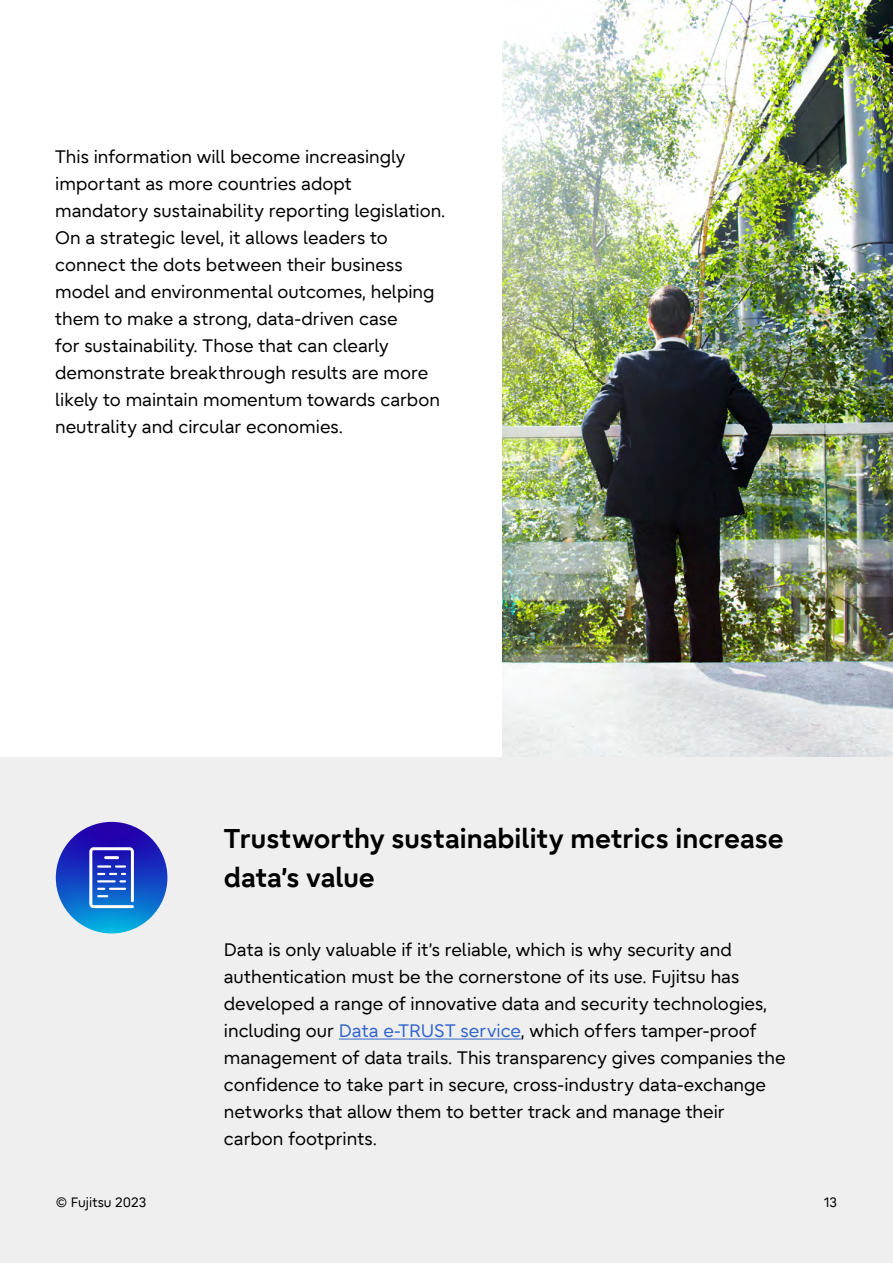
<style>
.page{position:relative;width:893px;height:1263px;background:#fff}
.page>*{position:absolute;margin:0;border:0;box-sizing:border-box;transform-origin:0 0}
.t1{font:700 27px/39px "Fujitsu Infinity Pro";color:#000}
.t2{font:18px/27px "Fujitsu Infinity Pro";color:#000}
.t3{font:13.5px "Fujitsu Infinity Pro";color:#000}
.s1{color:#36c}
</style>
<div class="page">
<img style="left:502px;top:0;width:391px;height:758px">
<div style="left:0;top:758px;width:893px;height:505px;background:#efefef"></div>
<img style="left:56px;top:822px;width:111px;height:111px;border-radius:56px">
<svg style="left:89px;top:847px;width:45px;height:61px"></svg>
<hr style="left:339px;top:1038px;width:182px;height:1px;background:#36c">
<p class="t2" style="left:55px;top:143px;width:392px">This information will become increasingly important as more countries adopt mandatory sustainability reporting legislation.<br>On a strategic level, it allows leaders to connect the dots between their business model and environmental outcomes, helping them to make a strong, data-driven case<br>for sustainability. Those that can clearly demonstrate breakthrough results are more likely to maintain momentum towards carbon neutrality and circular economies.</p>
<h1 class="t1" style="left:224px;top:819px;width:561px">Trustworthy sustainability metrics increase data’s value</h1>
<p class="t2" style="left:224px;top:936px;width:563px">Data is only valuable if it’s reliable, which is why security and authentication must be the cornerstone of its use. Fujitsu has developed a range of innovative data and security technologies, including our <span class="s1">Data e-TRUST service</span>, which of fers tamper-proof management of data trails. This transparency gives companies the confidence to take part in secure, cross-industry data-exchange networks that allow them to better track and manage their carbon footprints.</p>
<p class="t3" style="left:56px;top:1194px;width:92px">© Fujitsu 2023</p>
<p class="t3" style="left:824px;top:1194px;width:15px">13</p>
</div>
